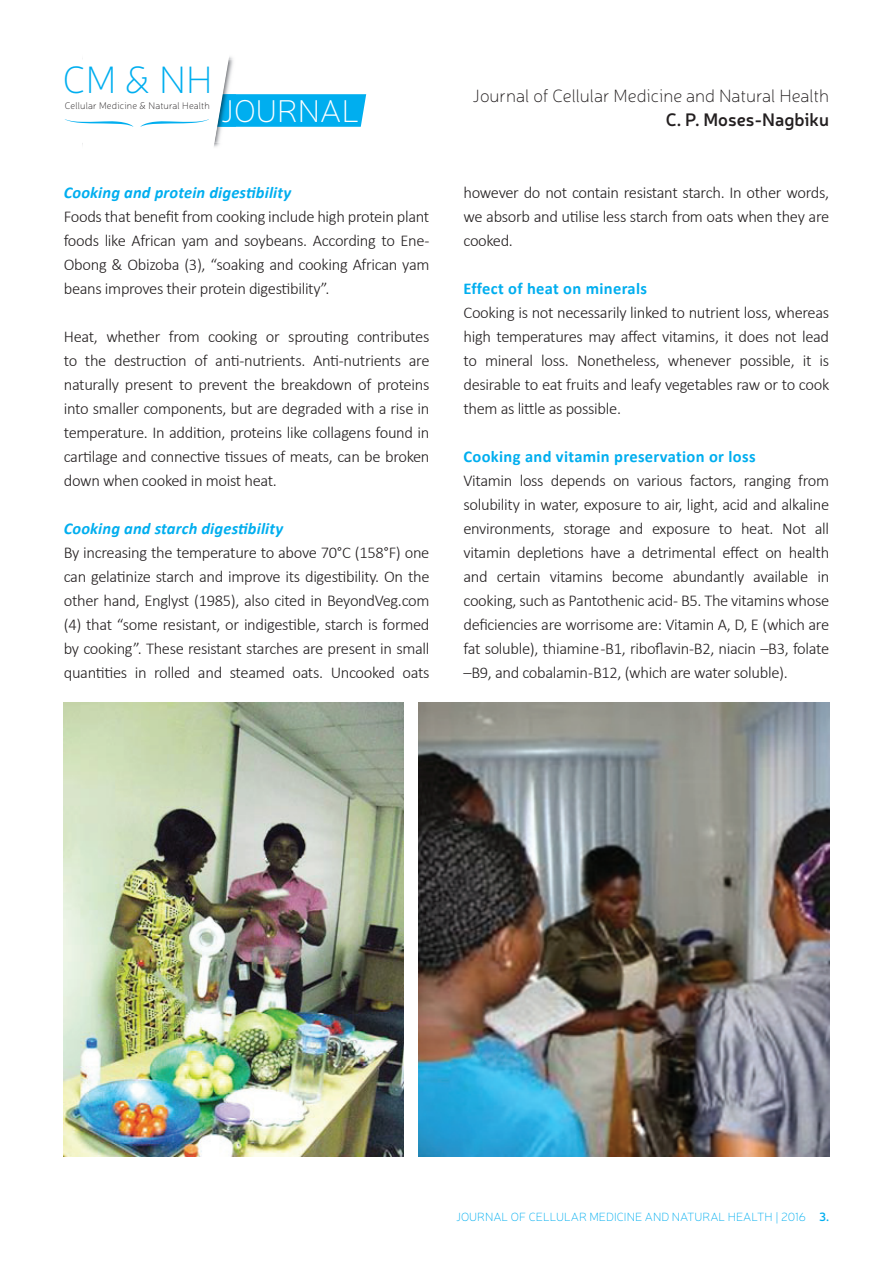
<style>
.page{position:relative;width:893px;height:1263px;background:#fff}
.page>*{position:absolute;margin:0;border:0;box-sizing:border-box;transform-origin:0 0}
.t1{font:100 38.7px "Neris";color:#00aeef}
.t2{font:100 31.95px "Neris";color:#fff}
.t3{font:100 18px "Neris";color:#231f20}
.t4{font:600 18px "Neris";color:#231f20}
.t5{font:300 16.5px/24px "Calibri";letter-spacing:-.02em;color:#231f20;text-align:justify}
.t6{font:italic 700 16.5px "Calibri";letter-spacing:.01em;color:#00aeef}
.t7{font:700 16.5px "Calibri";letter-spacing:.02em;color:#00aeef}
.t8{font:100 12px "Neris";color:#00aeef}
.t9{font:100 9.6px "Neris";letter-spacing:.015em;color:#231f20}
.s1{font-weight:600}
</style>
<div class="page">
<svg style="left:65px;top:56px;width:302px;height:91px"></svg>
<img style="left:64px;top:702px;width:340px;height:455px">
<img style="left:418px;top:702px;width:411px;height:455px">
<h1 class="t1" style="left:63px;top:56px;width:151px">CM &amp; NH</h1>
<p class="t9" style="left:65px;top:100px;width:146px">Cellular Medicine &amp; Natural Health</p>
<h2 class="t2" style="left:221px;top:91px;width:140px">JOURNAL</h2>
<p class="t6" style="left:64px;top:182px;width:229px">Cooking and protein digestibility</p>
<p class="t5" style="left:64px;top:204px;width:367px">Foods that benefit from cooking include high protein plant foods like African yam and soybeans. According to Ene-Obong &amp; Obizoba (3), “soaking and cooking African yam beans improves their protein digestibility”.</p>
<p class="t5" style="left:64px;top:324px;width:367px">Heat, whether from cooking or sprouting contributes to the destruction of anti-nutrients. Anti-nutrients are naturally present to prevent the breakdown of proteins into smaller components, but are degraded with a rise in temperature. In addition, proteins like collagens found in cartilage and connective tissues of meats, can be broken down when cooked in moist heat.</p>
<p class="t6" style="left:64px;top:518px;width:221px">Cooking and starch digestibility</p>
<p class="t5" style="left:64px;top:540px;width:367px">By increasing the temperature to above 70°C (158°F) one can gelatinize starch and improve its digestibility. On the other hand, Englyst (1985), also cited in BeyondVeg.com (4) that “some resistant, or indigestible, starch is formed by cooking”. These resistant starches are present in small quantities in rolled and steamed oats. Uncooked oats</p>
<p class="t3" style="left:473px;top:85px;width:358px">Journal of Cellular Medicine and Natural Health</p>
<p class="t4" style="left:666px;top:107px;width:165px">C. P. Moses-Nagbiku</p>
<p class="t5" style="left:463px;top:180px;width:367px">however do not contain resistant starch. In other words, we absorb and utilise less starch from oats when they are cooked.</p>
<p class="t7" style="left:463px;top:278px;width:185px">Effect of heat on minerals</p>
<p class="t5" style="left:463px;top:301px;width:367px">Cooking is not necessarily linked to nutrient loss, whereas high temperatures may affect vitamins, it does not lead to mineral loss. Nonetheless, whenever possible, it is desirable to eat fruits and leafy vegetables raw or to cook them as little as possible.</p>
<p class="t7" style="left:463px;top:446px;width:294px">Cooking and vitamin preservation or loss</p>
<p class="t5" style="left:463px;top:469px;width:367px">Vitamin loss depends on various factors, ranging from solubility in water, exposure to air, light, acid and alkaline environments, storage and exposure to heat. Not all vitamin depletions have a detrimental effect on health and certain vitamins become abundantly available in cooking, such as Pantothenic acid- B5. The vitamins whose deficiencies are worrisome are: Vitamin A, D, E (which are fat soluble), thiamine -B1, riboflavin-B2, niacin –B3, folate –B9, and cobalamin -B12, (which are water soluble).</p>
<p class="t8" style="left:456px;top:1210px;width:375px">JOURNAL OF CELLULAR MEDICINE AND NATURAL HEALTH | 2016 <span class="s1">3.</span></p>
</div>
